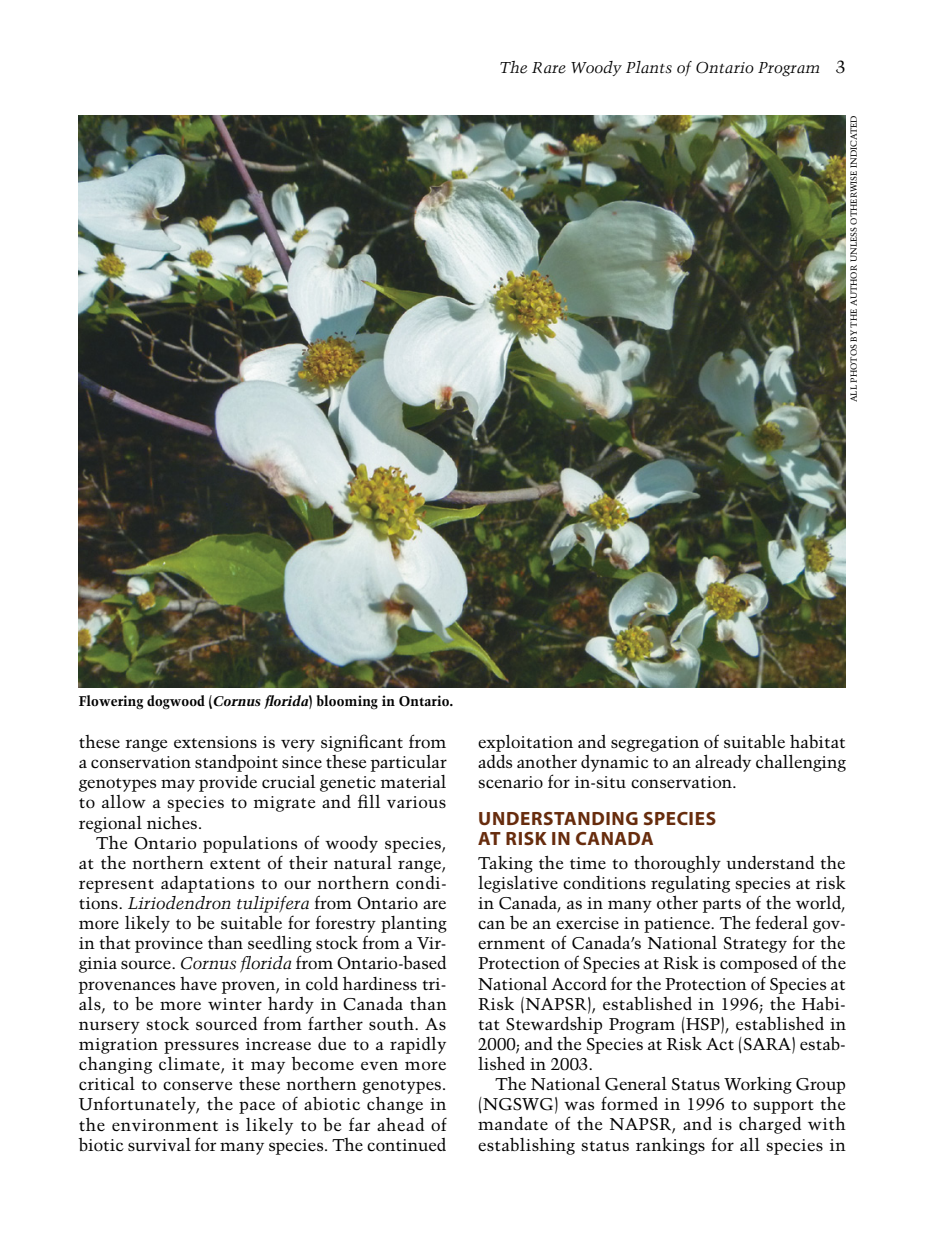
<style>
.page{position:relative;width:930px;height:1260px;background:#fff}
.page>*{position:absolute;margin:0;border:0;box-sizing:border-box;transform-origin:0 0}
.t1{font:700 19.25px/20.1px "Myriad Pro";letter-spacing:.035em;color:#672c0d}
.t2{font:16.97px/20.1px "Trump Mediaeval";color:#000;text-align:justify}
.t3{font:italic 15.75px "Trump Mediaeval";color:#000}
.t4{font:700 14px "Trump Mediaeval";color:#000}
.t5{font:8.75px "Trump Mediaeval";color:#000}
.s1{font-style:normal;font-size:17.5px}
.s2{font-style:italic}
</style>
<div class="page">
<img style="left:79px;top:115px;width:766px;height:573px">
<p class="t3" style="left:499px;top:58px;width:348px">The Rare Woody Plants of Ontario Program <span class="s1">3</span></p>
<p class="t5" style="left:848px;top:402px;width:288px;rotate:-90deg">All photos by the author unless otherwise indicated</p>
<p class="t4" style="left:79px;top:692px;width:376px">Flowering dogwood (<span class="s2">Cornus florida</span>) blooming in Ontario.</p>
<p class="t2" style="left:79px;top:732px;width:369px">these range extensions is very significant from a conservation standpoint since these particular genotypes may provide crucial genetic material to allow a species to migrate and fill various regional niches.</p>
<p class="t2" style="left:79px;top:832px;width:369px;text-indent:18px">The Ontario populations of woody species, at the northern extent of their natural range, represent adaptations to our northern condi&shy;tions. <span class="s2">Liriodendron tulipifera</span> from Ontario are more likely to be suitable for forestry planting in that province than seedling stock from a Vir&shy;ginia source. <span class="s2">Cornus florida</span> from Ontario-based provenances have proven, in cold hardiness tri&shy;als, to be more winter hardy in Canada than nursery stock sourced from farther south. As migration pressures increase due to a rapidly changing climate, it may become even more critical to conserve these northern genotypes.<br>Unfortunately, the pace of abiotic change in the environment is likely to be far ahead of biotic survival for many species. The continued</p>
<p class="t2" style="left:478px;top:732px;width:369px">exploitation and segregation of suitable habitat adds another dynamic to an already challenging scenario for in-situ conservation.</p>
<p class="t1" style="left:478px;top:808px;width:239px">UNDERSTANDING SPECIES<br>AT RISK IN CANADA</p>
<p class="t2" style="left:478px;top:853px;width:369px">Taking the time to thoroughly understand the legislative conditions regulating species at risk in Canada, as in many other parts of the world, can be an exercise in patience. The federal gov&shy;ernment of Canada’s National Strategy for the Protection of Species at Risk is composed of the National Accord for the Protection of Species at Risk (NAPSR), established in 1996; the Habi&shy;tat Stewardship Program (HSP), established in 2000; and the Species at Risk Act (SARA) estab&shy;lished in 2003.</p>
<p class="t2" style="left:478px;top:1074px;width:369px;text-indent:18px">The National General Status Working Group (NGSWG) was formed in 1996 to support the mandate of the NAPSR, and is charged with establishing status rankings for all species in</p>
</div>
